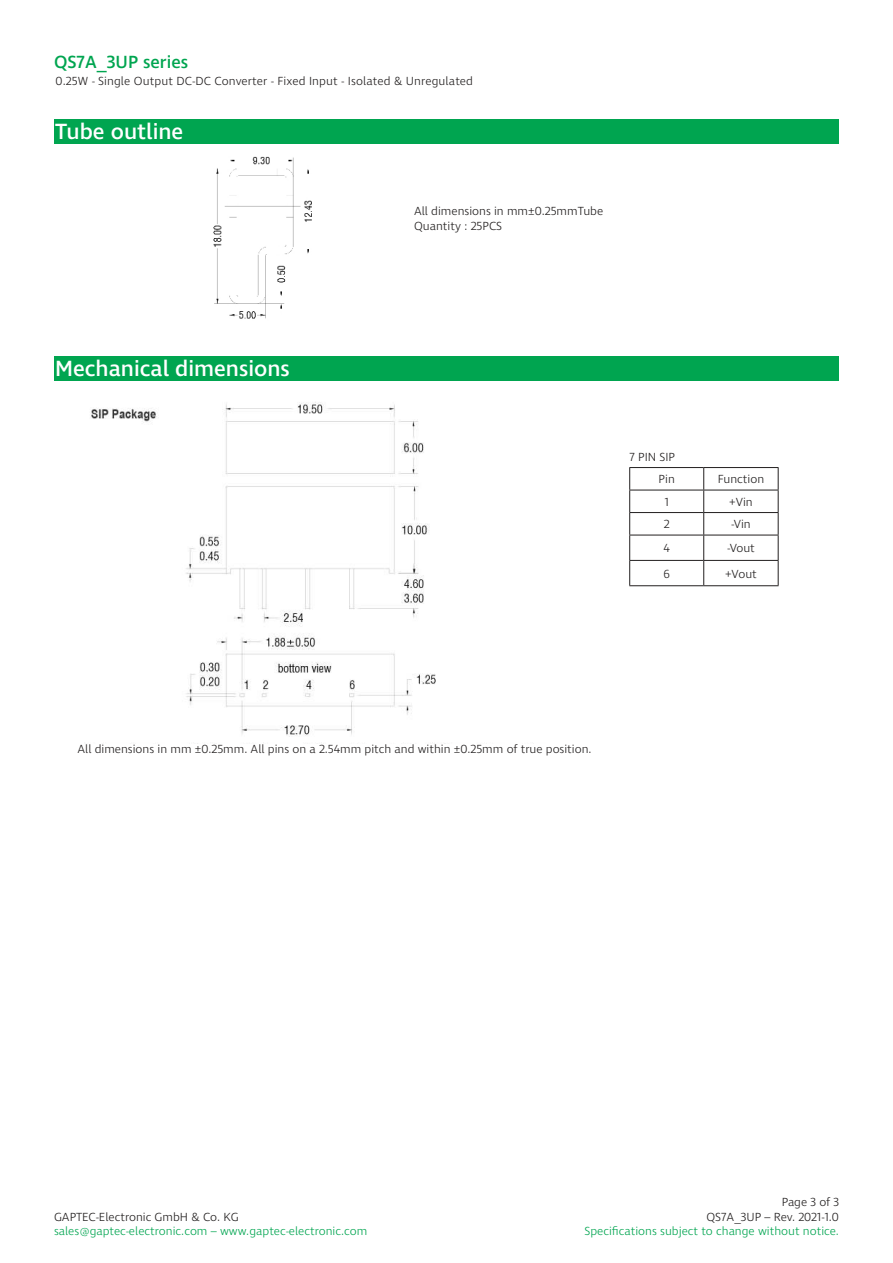
<style>
.page{position:relative;width:893px;height:1263px;background:#fff}
.page>*{position:absolute;margin:0;border:0;box-sizing:border-box;transform-origin:0 0}
.t1{font:500 22.5px "Ingra";color:#fff}
.t2{font:500 18px "Ingra";color:#00a550}
.t3{font:300 12px/14.4px "Ingra";color:#221f1f;text-align:right}
.t4{font:300 12px "Ingra";color:#00a550}
</style>
<div class="page">
<img style="left:91px;top:402px;width:355px;height:342px">
<div style="left:54px;top:119px;width:785px;height:25px;background:#00a550"></div>
<div style="left:54px;top:356px;width:785px;height:25px;background:#00a550"></div>
<hr style="left:629px;top:467px;width:75px;height:1px;background:#221f1f">
<hr style="left:704px;top:467px;width:74px;height:1px;background:#221f1f">
<hr style="left:629px;top:490px;width:75px;height:1px;background:#221f1f">
<hr style="left:704px;top:490px;width:74px;height:1px;background:#221f1f">
<hr style="left:629px;top:512px;width:75px;height:1px;background:#221f1f">
<hr style="left:704px;top:512px;width:74px;height:1px;background:#221f1f">
<hr style="left:629px;top:535px;width:75px;height:1px;background:#221f1f">
<hr style="left:704px;top:535px;width:74px;height:1px;background:#221f1f">
<hr style="left:629px;top:560px;width:75px;height:1px;background:#221f1f">
<svg style="left:629px;top:468px;width:1px;height:117px"></svg>
<hr style="left:704px;top:560px;width:74px;height:1px;background:#221f1f">
<svg style="left:703px;top:468px;width:1px;height:117px"></svg>
<svg style="left:778px;top:468px;width:1px;height:117px"></svg>
<hr style="left:629px;top:585px;width:75px;height:1px;background:#221f1f">
<hr style="left:704px;top:585px;width:74px;height:1px;background:#221f1f">
<img style="left:213px;top:156px;width:99px;height:163px">
<h2 class="t2" style="left:54px;top:55px;width:136px">QS7A_3UP series</h2>
<p class="t3" style="left:55px;top:75px;width:419px">0.25W - Single Output DC-DC Converter - Fixed Input - Isolated &amp; Unregulated</p>
<h1 class="t1" style="left:55px;top:120px;width:130px">Tube outline</h1>
<h1 class="t1" style="left:55px;top:357px;width:236px">Mechanical dimensions</h1>
<p class="t3" style="left:414px;top:205px;width:191px;text-align:left">All dimensions in mm±0.25mmTube<br>Quantity : 25PCS</p>
<p class="t3" style="left:629px;top:447px;width:47px;line-height:22.2px">7 PIN SIP<br>Pin</p>
<p class="t3" style="left:718px;top:473px;width:48px">Function</p>
<p class="t3" style="left:665px;top:495px;width:6px">1</p>
<p class="t3" style="left:729px;top:495px;width:25px">+Vin</p>
<p class="t3" style="left:664px;top:518px;width:7px">2</p>
<p class="t3" style="left:731px;top:518px;width:21px">-Vin</p>
<p class="t3" style="left:663px;top:542px;width:8px">4</p>
<p class="t3" style="left:727px;top:542px;width:29px">-Vout</p>
<p class="t3" style="left:663px;top:567px;width:8px">6</p>
<p class="t3" style="left:725px;top:567px;width:33px">+Vout</p>
<p class="t3" style="left:77px;top:742px;width:516px">All dimensions in mm ±0.25mm. All pins on a 2.54mm pitch and within ±0.25mm of true position.</p>
<p class="t3" style="left:54px;top:1210px;width:186px">GAPTEC-Electronic GmbH &amp; Co. KG</p>
<p class="t4" style="left:54px;top:1225px;width:315px">sales@gaptec-electronic.com – www.gaptec-electronic.com</p>
<p class="t3" style="left:706px;top:1195px;width:134px">Page 3 of 3<br>QS7A_3UP – Rev. 2021-1.0</p>
<p class="t4" style="left:585px;top:1225px;width:256px">Specifications subject to change without notice.</p>
</div>
